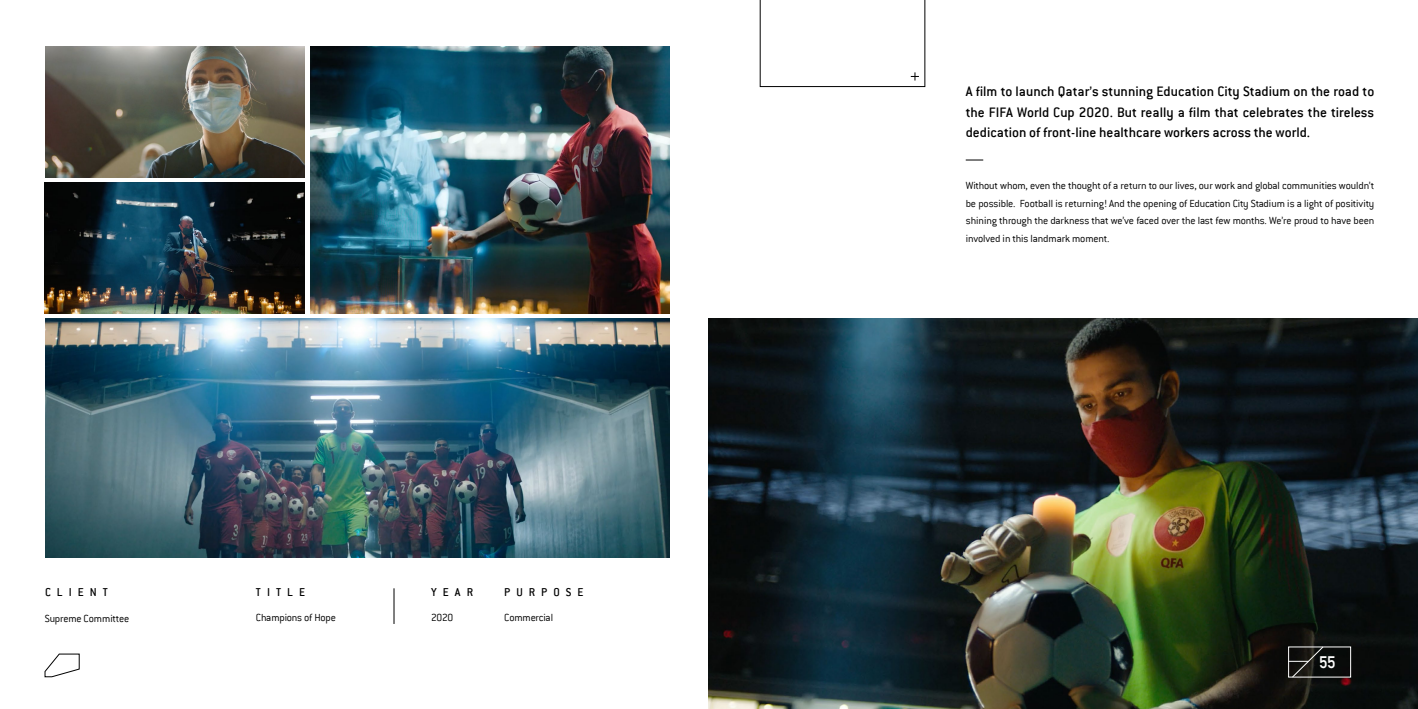
<style>
.page{position:relative;width:1418px;height:709px;background:#fff}
.page>*{position:absolute;margin:0;border:0;box-sizing:border-box;transform-origin:0 0}
.t1{font:16.38px "Alte DIN1451 Mittelschrift";color:#fff}
.t2{font:500 15.12px/20.1px "Conduit ITC";color:#000;text-align:justify}
.t3{font:500 12.62px "Conduit ITC";letter-spacing:.48em;color:#000}
.t4{font:300 11.38px/17.5px "Conduit ITC";letter-spacing:-.015em;color:#000;text-align:justify}
</style>
<div class="page">
<svg style="left:44px;top:653px;width:36px;height:24px"></svg>
<img style="left:45px;top:318px;width:624px;height:239px">
<img style="left:45px;top:47px;width:259px;height:130px">
<img style="left:310px;top:47px;width:359px;height:266px">
<img style="left:45px;top:183px;width:259px;height:130px">
<hr style="left:394px;top:588px;width:1px;height:36px;background:#000">
<img style="left:709px;top:318px;width:708px;height:391px">
<svg style="left:760px;top:0;width:165px;height:87px"></svg>
<svg style="left:965px;top:160px;width:18px;height:1px"></svg>
<svg style="left:1288px;top:646px;width:35px;height:32px"></svg>
<p class="t3" style="left:45px;top:585px;width:64px">CLIENT</p>
<p class="t3" style="left:256px;top:585px;width:51px">TITLE</p>
<p class="t3" style="left:431px;top:585px;width:43px">YEAR</p>
<p class="t3" style="left:504px;top:585px;width:81px">PURPOSE</p>
<p class="t4" style="left:45px;top:610px;width:86px">Supreme Committee</p>
<p class="t4" style="left:256px;top:608px;width:81px">Champions of Hope</p>
<p class="t4" style="left:431px;top:608px;width:24px">2020</p>
<p class="t4" style="left:504px;top:608px;width:50px">Commercial</p>
<h2 class="t2" style="left:965px;top:81px;width:410px">A film to launch Qatar’s stunning Education City Stadium on the road to the FIFA World Cup 2020. But really a film that celebrates the tireless dedication of front-line healthcare workers across the world.</h2>
<p class="t4" style="left:965px;top:177px;width:410px">Without whom, even the thought of a return to our lives, our work and global communities wouldn’t be possible. Football is returning! And the opening of Education City Stadium is a light of positivity shining through the darkness that we’ve faced over the last few months. We’re proud to have been involved in this landmark moment.</p>
<h1 class="t1" style="left:1319px;top:652px;width:17px">55</h1>
</div>
